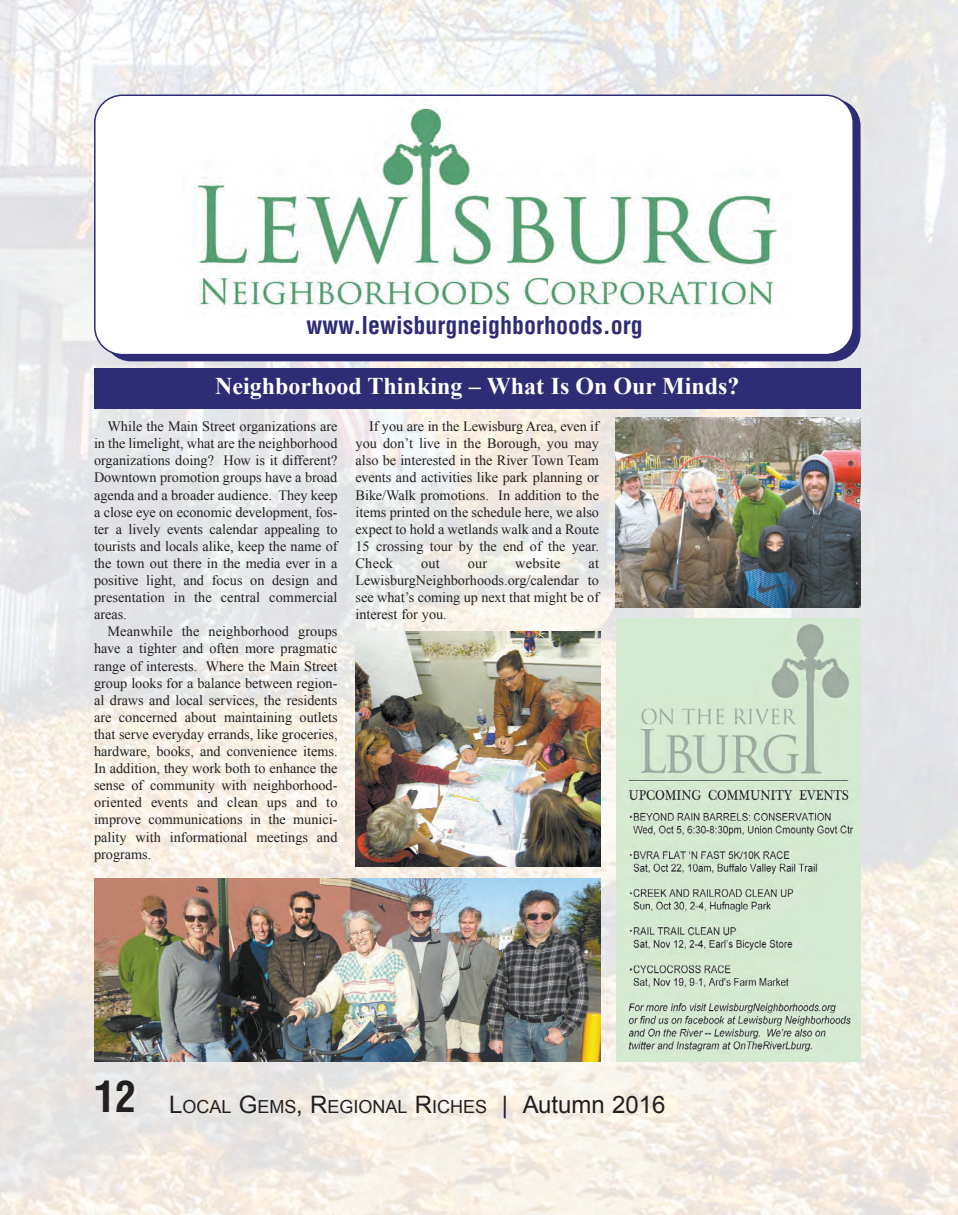
<style>
.page{position:relative;width:958px;height:1215px;background:#fff}
.page>*{position:absolute;margin:0;border:0;box-sizing:border-box;transform-origin:0 0}
.t1{font:700 24px "Times New Roman";color:#fff}
.t2{font:700 condensed 24px "Helvetica";color:#2d2c74}
.t3{font:18px "Arial";color:#231f20}
.t4{font:14.25px/17.1px "Times New Roman";color:#231f20;text-align:justify}
.t5{font:14.25px "Times New Roman";letter-spacing:.02em;color:#231f20}
.s1{font-family:"Helvetica";font-weight:700;font-stretch:condensed;font-size:42px}
.s2{font-size:24px}
</style>
<div class="page">
<img style="left:0;top:0;width:957px;height:1215px">
<div style="left:94px;top:368px;width:767px;height:41px;background:#2d2c74"></div>
<div style="left:104px;top:99px;width:757px;height:262px;background:#2d2c74;border-radius:27px"></div>
<svg style="left:94px;top:94px;width:760px;height:261px;background:#edf3f0"></svg>
<img style="left:616px;top:619px;width:245px;height:443px">
<img style="left:615px;top:418px;width:246px;height:190px">
<img style="left:94px;top:878px;width:506px;height:184px">
<img style="left:355px;top:631px;width:245px;height:235px">
<h1 class="t2" style="left:306px;top:316px;width:338px">www.lewisburgneighborhoods.org</h1>
<h1 class="t1" style="left:215px;top:369px;width:526px">Neighborhood Thinking – What Is On Our Minds?</h1>
<p class="t4" style="left:94px;top:418px;width:245px;text-indent:13px">While the Main Street organizations are in the limelight, what are the neighborhood organizations doing? How is it different?<br>Downtown promotion groups have a broad agenda and a broader audience. They keep a close eye on economic development, fos&shy;ter a lively events calendar appealing to tourists and locals alike, keep the name of the town out there in the media ever in a positive light, and focus on design and presentation in the central commercial areas.</p>
<p class="t4" style="left:94px;top:623px;width:245px;text-indent:13px">Meanwhile the neighborhood groups have a tighter and often more pragmatic range of interests. Where the Main Street group looks for a balance between region&shy;al draws and local services, the residents are concerned about maintaining outlets that serve everyday errands, like groceries, hardware, books, and convenience items.<br>In addition, they work both to enhance the sense of community with neighborhood&shy;oriented events and clean ups and to improve communications in the munici&shy;pality with informational meetings and programs.</p>
<p class="t4" style="left:356px;top:418px;width:245px;text-indent:13px">If you are in the Lewisburg Area, even if you don’t live in the Borough, you may also be interested in the River Town Team events and activities like park planning or Bike/Walk promotions. In addition to the items printed on the schedule here, we also expect to hold a wetlands walk and a Route 15 crossing tour by the end of the year.<br>Check</p>
<p class="t4" style="left:421px;top:554px;width:20px">out</p>
<p class="t4" style="left:468px;top:554px;width:21px">our</p>
<p class="t5" style="left:515px;top:554px;width:47px">website</p>
<p class="t4" style="left:356px;top:554px;width:245px;text-indent:233px">at LewisburgNeighborhoods.org/calendar to see what’s coming up next that might be of interest for you.</p>
<p class="t3" style="left:94px;top:1095px;width:573px"><span class="s1">12</span> <span class="s2">L</span>OCAL <span class="s2">G</span>EMS<span class="s2">, R</span>EGIONAL <span class="s2">R</span>ICHES <span class="s2">| Autumn 2016</span></p>
</div>
